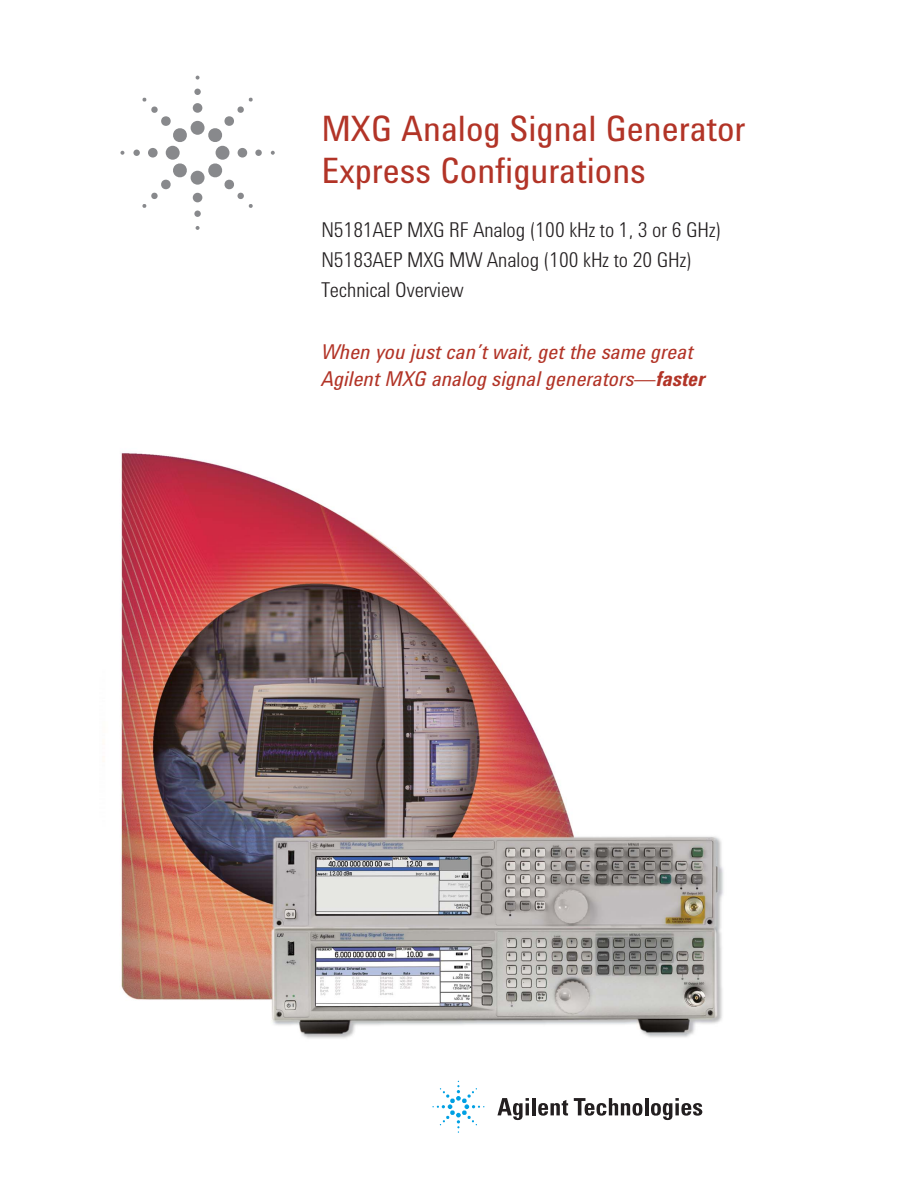
<style>
.page{position:relative;width:918px;height:1188px;background:#fff}
.page>*{position:absolute;margin:0;border:0;box-sizing:border-box;transform-origin:0 0}
.t1{font:36px/42px "Agilent Condensed CFF";color:#b23427}
.t2{font:300 21px/30px "Agilent Condensed CFF";color:#231f20}
.t3{font:italic 21px/27px "Agilent Condensed CFF";color:#b23427}
.s1{font-weight:700}
</style>
<div class="page">
<img style="left:103px;top:453px;width:621px;height:586px">
<div style="left:191px;top:121px;width:14px;height:14px;background:#88898c;border-radius:50%"></div>
<div style="left:193px;top:103px;width:9px;height:10px;background:#88898c;border-radius:50%"></div>
<div style="left:194px;top:89px;width:7px;height:6px;background:#88898c;border-radius:50%"></div>
<svg style="left:196px;top:76px;width:4px;height:4px"></svg>
<div style="left:216px;top:146px;width:13px;height:14px;background:#88898c;border-radius:50%"></div>
<div style="left:238px;top:148px;width:9px;height:10px;background:#88898c;border-radius:50%"></div>
<div style="left:255px;top:150px;width:7px;height:6px;background:#88898c;border-radius:50%"></div>
<svg style="left:271px;top:151px;width:4px;height:4px"></svg>
<div style="left:191px;top:171px;width:14px;height:14px;background:#88898c;border-radius:50%"></div>
<div style="left:193px;top:193px;width:9px;height:9px;background:#88898c;border-radius:50%"></div>
<div style="left:194px;top:211px;width:7px;height:6px;background:#88898c;border-radius:50%"></div>
<svg style="left:196px;top:226px;width:4px;height:4px"></svg>
<div style="left:166px;top:146px;width:14px;height:14px;background:#88898c;border-radius:50%"></div>
<div style="left:148px;top:148px;width:10px;height:10px;background:#88898c;border-radius:50%"></div>
<div style="left:133px;top:150px;width:7px;height:6px;background:#88898c;border-radius:50%"></div>
<svg style="left:120px;top:151px;width:4px;height:4px"></svg>
<svg style="left:208px;top:97px;width:45px;height:45px"></svg>
<svg style="left:208px;top:163px;width:45px;height:45px"></svg>
<svg style="left:142px;top:163px;width:45px;height:45px"></svg>
<svg style="left:142px;top:97px;width:45px;height:45px"></svg>
<svg style="left:497px;top:1098px;width:32px;height:22px"></svg>
<hr style="left:532px;top:1098px;width:4px;height:17px;background:#231f20">
<svg style="left:538px;top:1100px;width:30px;height:16px"></svg>
<svg style="left:574px;top:1098px;width:68px;height:18px"></svg>
<hr style="left:645px;top:1098px;width:3px;height:17px;background:#231f20">
<svg style="left:651px;top:1098px;width:51px;height:22px"></svg>
<svg style="left:432px;top:1081px;width:52px;height:52px"></svg>
<h1 class="t1" style="left:321px;top:112px;width:426px">MXG Analog Signal Generator<br>Express Configurations</h1>
<p class="t2" style="left:321px;top:215px;width:401px">N5181AEP MXG RF Analog (100 kHz to 1, 3 or 6 GHz)<br>N5183AEP MXG MW Analog (100 kHz to 20 GHz)<br>Technical Overview</p>
<p class="t3" style="left:321px;top:341px;width:385px">When you just can’t wait, get the same great<br>Agilent MXG analog signal generators—<span class="s1">faster</span></p>
</div>
